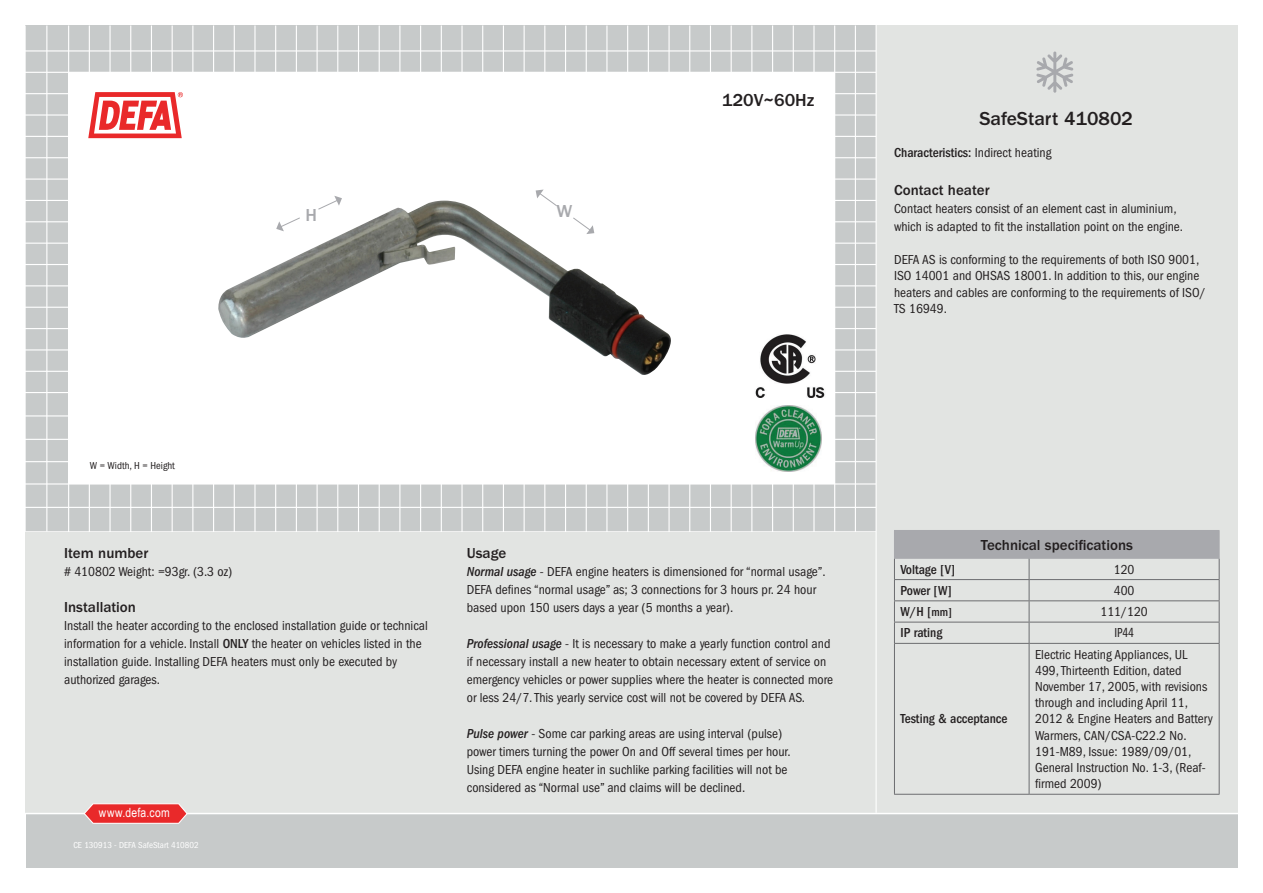
<style>
.page{position:relative;width:1263px;height:893px;background:#fff}
.page>*{position:absolute;margin:0;border:0;box-sizing:border-box;transform-origin:0 0}
.t1{font:500 19.5px "ITC Franklin Gothic Std";color:#231f20}
.t2{font:500 18px "ITC Franklin Gothic Std";color:#231f20}
.t3{font:500 18px "ITC Franklin Gothic Std";color:#a8a9ad}
.t4{font:500 15px "ITC Franklin Gothic Std";color:#231f20}
.t5{font:condensed 13.5px/18px "ITC Franklin Gothic Std";color:#231f20}
.t6{font:500 condensed 13.5px "ITC Franklin Gothic Std";color:#231f20}
.t7{font:13.5px "ITC Franklin Gothic Std Bk Cp";color:#231f20}
.t8{font:12.75px "Arial Narrow";letter-spacing:.025em;color:#fff}
.t9{font:condensed 10.5px "ITC Franklin Gothic Std";color:#231f20}
.t10{font:condensed 9px "ITC Franklin Gothic Std";color:#fff}
.s1{font-weight:500}
.s2{font-weight:500;font-style:italic}
.s3{font-weight:400}
.s4{font-size:12px}
</style>
<div class="page">
<div style="left:26px;top:26px;width:850px;height:507px;background:#c7caca"></div>
<hr style="left:10px;top:157px;width:891px;height:1px;background:#fff">
<hr style="left:46px;top:26px;width:1px;height:505px;background:#fff">
<hr style="left:89px;top:26px;width:1px;height:506px;background:#fff">
<hr style="left:130px;top:26px;width:1px;height:510px;background:#fff">
<hr style="left:151px;top:26px;width:1px;height:513px;background:#fff">
<hr style="left:172px;top:26px;width:1px;height:511px;background:#fff">
<hr style="left:192px;top:26px;width:1px;height:511px;background:#fff">
<hr style="left:213px;top:26px;width:1px;height:512px;background:#fff">
<hr style="left:234px;top:26px;width:1px;height:513px;background:#fff">
<hr style="left:254px;top:26px;width:2px;height:515px;background:#fff">
<hr style="left:275px;top:26px;width:1px;height:513px;background:#fff">
<hr style="left:296px;top:26px;width:1px;height:510px;background:#fff">
<hr style="left:316px;top:26px;width:2px;height:512px;background:#fff">
<hr style="left:337px;top:26px;width:1px;height:511px;background:#fff">
<hr style="left:358px;top:26px;width:1px;height:512px;background:#fff">
<hr style="left:379px;top:26px;width:1px;height:512px;background:#fff">
<hr style="left:399px;top:26px;width:1px;height:510px;background:#fff">
<hr style="left:420px;top:26px;width:1px;height:511px;background:#fff">
<hr style="left:441px;top:26px;width:1px;height:510px;background:#fff">
<hr style="left:461px;top:26px;width:2px;height:512px;background:#fff">
<hr style="left:482px;top:26px;width:1px;height:510px;background:#fff">
<hr style="left:503px;top:26px;width:1px;height:511px;background:#fff">
<hr style="left:524px;top:26px;width:1px;height:512px;background:#fff">
<hr style="left:544px;top:26px;width:1px;height:512px;background:#fff">
<hr style="left:565px;top:26px;width:1px;height:515px;background:#fff">
<hr style="left:586px;top:26px;width:1px;height:513px;background:#fff">
<hr style="left:606px;top:26px;width:1px;height:509px;background:#fff">
<hr style="left:627px;top:26px;width:1px;height:511px;background:#fff">
<hr style="left:109px;top:26px;width:2px;height:509px;background:#fff">
<hr style="left:668px;top:26px;width:2px;height:511px;background:#fff">
<hr style="left:14px;top:93px;width:887px;height:1px;background:#fff">
<hr style="left:12px;top:114px;width:865px;height:2px;background:#fff">
<hr style="left:17px;top:179px;width:884px;height:1px;background:#fff">
<hr style="left:17px;top:200px;width:884px;height:1px;background:#fff">
<hr style="left:19px;top:221px;width:882px;height:1px;background:#fff">
<hr style="left:18px;top:243px;width:883px;height:1px;background:#fff">
<hr style="left:18px;top:264px;width:883px;height:1px;background:#fff">
<hr style="left:11px;top:285px;width:890px;height:1px;background:#fff">
<hr style="left:10px;top:307px;width:891px;height:1px;background:#fff">
<hr style="left:0;top:328px;width:901px;height:1px;background:#fff">
<hr style="left:15px;top:136px;width:886px;height:1px;background:#fff">
<hr style="left:648px;top:26px;width:1px;height:510px;background:#fff">
<hr style="left:18px;top:50px;width:883px;height:2px;background:#fff">
<hr style="left:17px;top:371px;width:884px;height:1px;background:#fff">
<hr style="left:7px;top:349px;width:894px;height:1px;background:#fff">
<hr style="left:855px;top:26px;width:1px;height:517px;background:#fff">
<hr style="left:17px;top:392px;width:861px;height:1px;background:#fff">
<hr style="left:17px;top:415px;width:861px;height:1px;background:#fff">
<hr style="left:17px;top:439px;width:858px;height:1px;background:#fff">
<hr style="left:17px;top:461px;width:860px;height:1px;background:#fff">
<hr style="left:17px;top:507px;width:861px;height:1px;background:#fff">
<hr style="left:689px;top:26px;width:1px;height:511px;background:#fff">
<hr style="left:710px;top:26px;width:1px;height:512px;background:#fff">
<hr style="left:731px;top:26px;width:1px;height:509px;background:#fff">
<hr style="left:751px;top:26px;width:1px;height:511px;background:#fff">
<hr style="left:772px;top:26px;width:1px;height:517px;background:#fff">
<hr style="left:813px;top:26px;width:1px;height:513px;background:#fff">
<hr style="left:793px;top:26px;width:1px;height:511px;background:#fff">
<div style="left:26px;top:814px;width:1211px;height:53px;background:#c7caca"></div>
<div style="left:69px;top:72px;width:766px;height:412px;background:#fff"></div>
<svg style="left:88px;top:92px;width:95px;height:46px"></svg>
<hr style="left:14px;top:72px;width:862px;height:1px;background:#fff">
<hr style="left:834px;top:26px;width:1px;height:507px;background:#fff">
<hr style="left:68px;top:26px;width:1px;height:507px;background:#fff">
<hr style="left:17px;top:483px;width:861px;height:2px;background:#fff">
<hr style="left:17px;top:531px;width:859px;height:1px;background:#fff">
<div style="left:26px;top:532px;width:850px;height:281px;background:#e2e4e2"></div>
<img style="left:755px;top:405px;width:66px;height:66px">
<div style="left:876px;top:26px;width:361px;height:788px;background:#e2e4e2"></div>
<hr style="left:0;top:813px;width:1246px;height:1px;background:#fff">
<svg style="left:83px;top:803px;width:105px;height:21px;background:#e95253"></svg>
<svg style="left:1036px;top:52px;width:37px;height:41px"></svg>
<hr style="left:875px;top:21px;width:2px;height:792px;background:#fff">
<div style="left:894px;top:530px;width:325px;height:28px;background:#a8a9ad"></div>
<hr style="left:894px;top:558px;width:135px;height:1px;background:#a8a9ad">
<hr style="left:1029px;top:558px;width:190px;height:1px;background:#a8a9ad">
<hr style="left:894px;top:579px;width:135px;height:1px;background:#6c6d70">
<hr style="left:1029px;top:579px;width:190px;height:1px;background:#6c6d70">
<hr style="left:894px;top:600px;width:135px;height:1px;background:#6c6d70">
<hr style="left:1029px;top:600px;width:190px;height:1px;background:#6c6d70">
<hr style="left:894px;top:622px;width:135px;height:1px;background:#6c6d70">
<svg style="left:894px;top:559px;width:1px;height:84px"></svg>
<hr style="left:1029px;top:622px;width:190px;height:1px;background:#6c6d70">
<svg style="left:1029px;top:559px;width:1px;height:84px"></svg>
<svg style="left:1219px;top:531px;width:1px;height:112px"></svg>
<hr style="left:894px;top:643px;width:135px;height:1px;background:#6c6d70">
<hr style="left:894px;top:644px;width:1px;height:150px;background:#6c6d70">
<hr style="left:1029px;top:643px;width:190px;height:1px;background:#6c6d70">
<hr style="left:1029px;top:644px;width:1px;height:150px;background:#6c6d70">
<hr style="left:1219px;top:644px;width:1px;height:150px;background:#6c6d70">
<hr style="left:894px;top:794px;width:135px;height:1px;background:#6c6d70">
<hr style="left:1029px;top:794px;width:190px;height:1px;background:#6c6d70">
<img style="left:755px;top:334px;width:70px;height:63px">
<img style="left:218px;top:201px;width:453px;height:174px">
<svg style="left:317px;top:196px;width:25px;height:14px"></svg>
<svg style="left:572px;top:217px;width:22px;height:17px"></svg>
<svg style="left:276px;top:217px;width:25px;height:14px"></svg>
<svg style="left:536px;top:190px;width:22px;height:17px"></svg>
<p class="t9" style="left:90px;top:460px;width:87px">W = Width, H = Height</p>
<h2 class="t3" style="left:305px;top:205px;width:13px">H</h2>
<h2 class="t3" style="left:556px;top:201px;width:17px">W</h2>
<h2 class="t2" style="left:722px;top:89px;width:94px">120V~60Hz</h2>
<p class="t4" style="left:64px;top:545px;width:86px">Item number</p>
<p class="t5" style="left:64px;top:563px;width:170px"># 410802 Weight: =93gr. (3.3 oz)</p>
<p class="t4" style="left:64px;top:599px;width:73px">Installation</p>
<p class="t5" style="left:64px;top:617px;width:365px">Install the heater according to the enclosed installation guide or technical information for a vehicle. Install <span class="s1">ONLY</span> the heater on vehicles listed in the installation guide. Installing DEFA heaters must only be executed by authorized garages.</p>
<p class="t8" style="left:99px;top:803px;width:72px">www.defa.com</p>
<p class="t10" style="left:73px;top:840px;width:127px">CE 130913 - DEFA SafeStart 410802</p>
<p class="t4" style="left:467px;top:545px;width:41px">Usage</p>
<p class="t5" style="left:467px;top:563px;width:360px"><span class="s2">Normal usage</span> - DEFA engine heaters is dimensioned for “normal usage”.<br>DEFA defines “normal usage” as; 3 connections for 3 hours pr. 24 hour based upon 150 users days a year (5 months a year).</p>
<p class="t5" style="left:467px;top:635px;width:368px"><span class="s2">Professional usage</span> - It is necessary to make a yearly function control and if necessary install a new heater to obtain necessary extent of service on emergency vehicles or power supplies where the heater is connected more or less 24/7. This yearly service cost will not be covered by DEFA AS.</p>
<p class="t5" style="left:467px;top:725px;width:325px"><span class="s2">Pulse power</span> - Some car parking areas are using interval (pulse) power timers turning the power On and Off several times per hour.<br>Using DEFA engine heater in suchlike parking facilities will not be considered as “Normal use” and claims will be declined.</p>
<h1 class="t1" style="left:979px;top:107px;width:155px">SafeStart 410802</h1>
<p class="t6" style="left:894px;top:145px;width:159px">Characteristics: <span class="s3">Indirect heating</span></p>
<p class="t4" style="left:894px;top:181px;width:97px">Contact heater</p>
<p class="t5" style="left:894px;top:199px;width:291px">Contact heaters consist of an element cast in aluminium, which is adapted to fit the installation point on the engine.</p>
<p class="t5" style="left:894px;top:251px;width:313px;line-height:16.5px">DEFA AS is conforming to the requirements of both ISO 9001, ISO 14001 and OHSAS 18001. In addition to this, our engine heaters and cables are conforming to the requirements of ISO/ TS 16949.</p>
<p class="t4" style="left:981px;top:536px;width:154px">Technical specifications</p>
<p class="t6" style="left:900px;top:561px;width:56px">Voltage [V]</p>
<p class="t5" style="left:1114px;top:560px;width:22px">120</p>
<p class="t6" style="left:900px;top:583px;width:53px">Power [W]</p>
<p class="t5" style="left:1114px;top:581px;width:22px">400</p>
<p class="t6" style="left:900px;top:604px;width:53px">W/H [<span class="s4">mm]</span></p>
<p class="t5" style="left:1100px;top:603px;width:49px">111/120</p>
<p class="t6" style="left:900px;top:625px;width:44px">IP rating</p>
<p class="t7" style="left:1114px;top:625px;width:21px">IP44</p>
<p class="t6" style="left:900px;top:711px;width:108px">Testing &amp; acceptance</p>
<p class="t5" style="left:1035px;top:646px;width:179px;line-height:16.2px">Electric Heating Appliances, UL<br>499, Thirteenth Edition, dated<br>November 17, 2005, with revisions through and including April 11,<br>2012 &amp; Engine Heaters and Battery<br>Warmers, CAN/CSA-C22.2 No.<br>191-M89, Issue: 1989/09/01,<br>General Instruction No. 1-3, (Reaf&shy;firmed 2009)</p>
</div>
